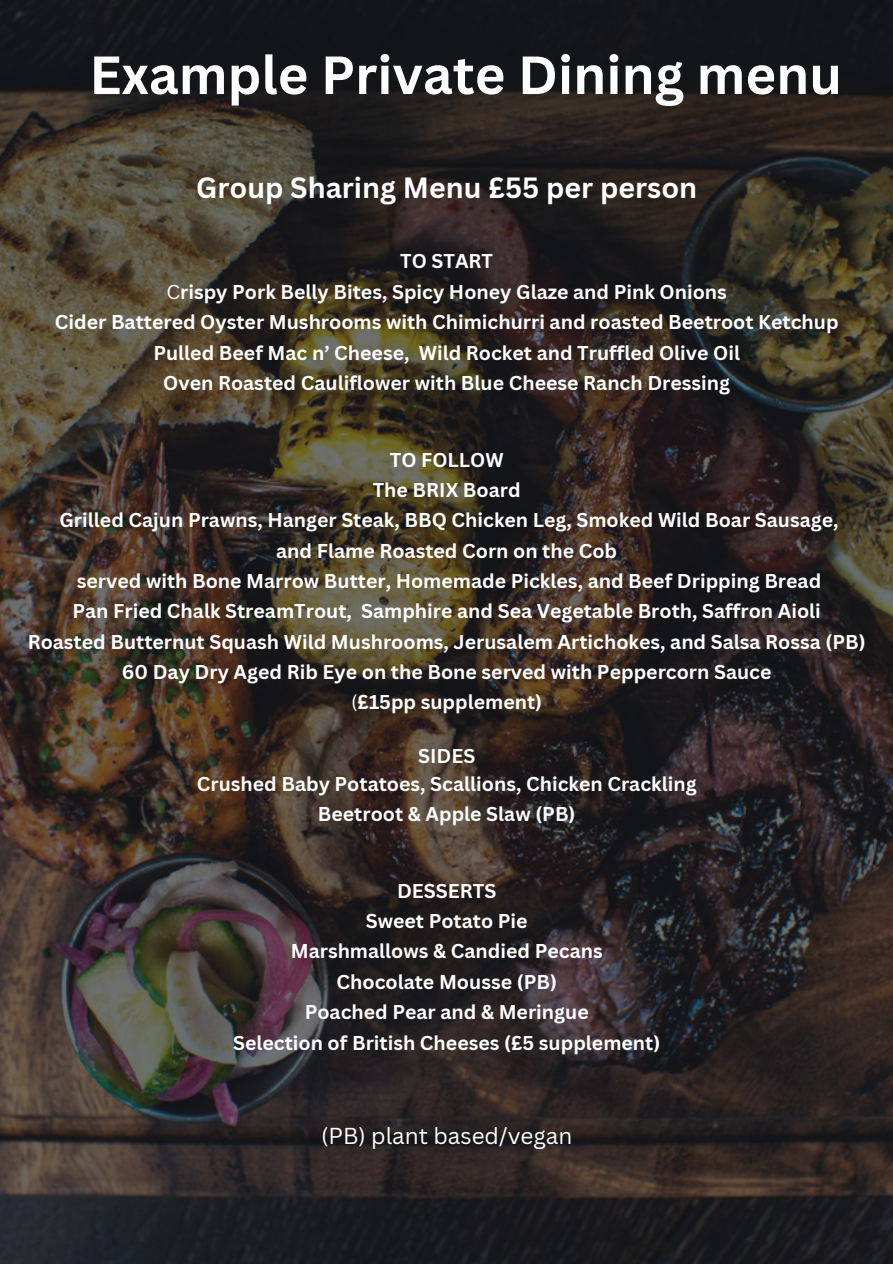
<style>
.page{position:relative;width:893px;height:1264px;background:#fff}
.page>*{position:absolute;margin:0;border:0;box-sizing:border-box;transform-origin:0 0}
.t1{font:700 52.5px "Canva Sans";color:#fff}
.t2{font:700 28.5px "Canva Sans";color:#fff}
.t3{font:22.5px "Canva Sans";color:#fff}
.t4{font:700 19.5px/30.3px "Canva Sans";color:#fff;text-align:center}
.s1{font-weight:400}
</style>
<div class="page">
<img style="left:0;top:0;width:892px;height:1263px">
<h1 class="t1" style="left:89px;top:38px;width:754px">Example Private Dining menu</h1>
<h2 class="t2" style="left:196px;top:167px;width:502px">Group Sharing Menu £55 per person</h2>
<p class="t4" style="left:55px;top:246px;width:785px">TO START<br><span class="s1">C</span>rispy Pork Belly Bites, Spicy Honey Glaze and Pink Onions<br>Cider Battered Oyster Mushrooms with Chimichurri and roasted Beetroot Ketchup Pulled Beef Mac n’ Cheese, Wild Rocket and Truffled Olive Oil<br>Oven Roasted Cauliflower with Blue Cheese Ranch Dressing</p>
<p class="t4" style="left:28px;top:444px;width:839px">TO FOLLOW<br>The BRIX Board<br>Grilled Cajun Prawns, Hanger Steak, BBQ Chicken Leg, Smoked Wild Boar Sausage,<br>and Flame Roasted Corn on the Cob<br>served with Bone Marrow Butter, Homemade Pickles, and Beef Dripping Bread<br>Pan Fried Chalk StreamTrout, Samphire and Sea Vegetable Broth, Saffron Aioli<br>Roasted Butternut Squash Wild Mushrooms, Jerusalem Artichokes, and Salsa Rossa (PB)<br>60 Day Dry Aged Rib Eye on the Bone served with Peppercorn Sauce<br><span class="s1">(</span>£15pp supplement)</p>
<p class="t4" style="left:197px;top:740px;width:501px;line-height:28.2px">SIDES<br>Crushed Baby Potatoes, Scallions, Chicken Crackling</p>
<p class="t4" style="left:318px;top:798px;width:259px">Beetroot &amp; Apple Slaw (PB)</p>
<p class="t4" style="left:233px;top:874px;width:429px">DESSERTS<br>Sweet Potato Pie<br>Marshmallows &amp; Candied Pecans<br>Chocolate Mousse (PB)<br>Poached Pear and &amp; Meringue<br>Selection of British Cheeses (£5 supplement)</p>
<p class="t3" style="left:321px;top:1119px;width:253px">(PB) plant based/vegan</p>
</div>
